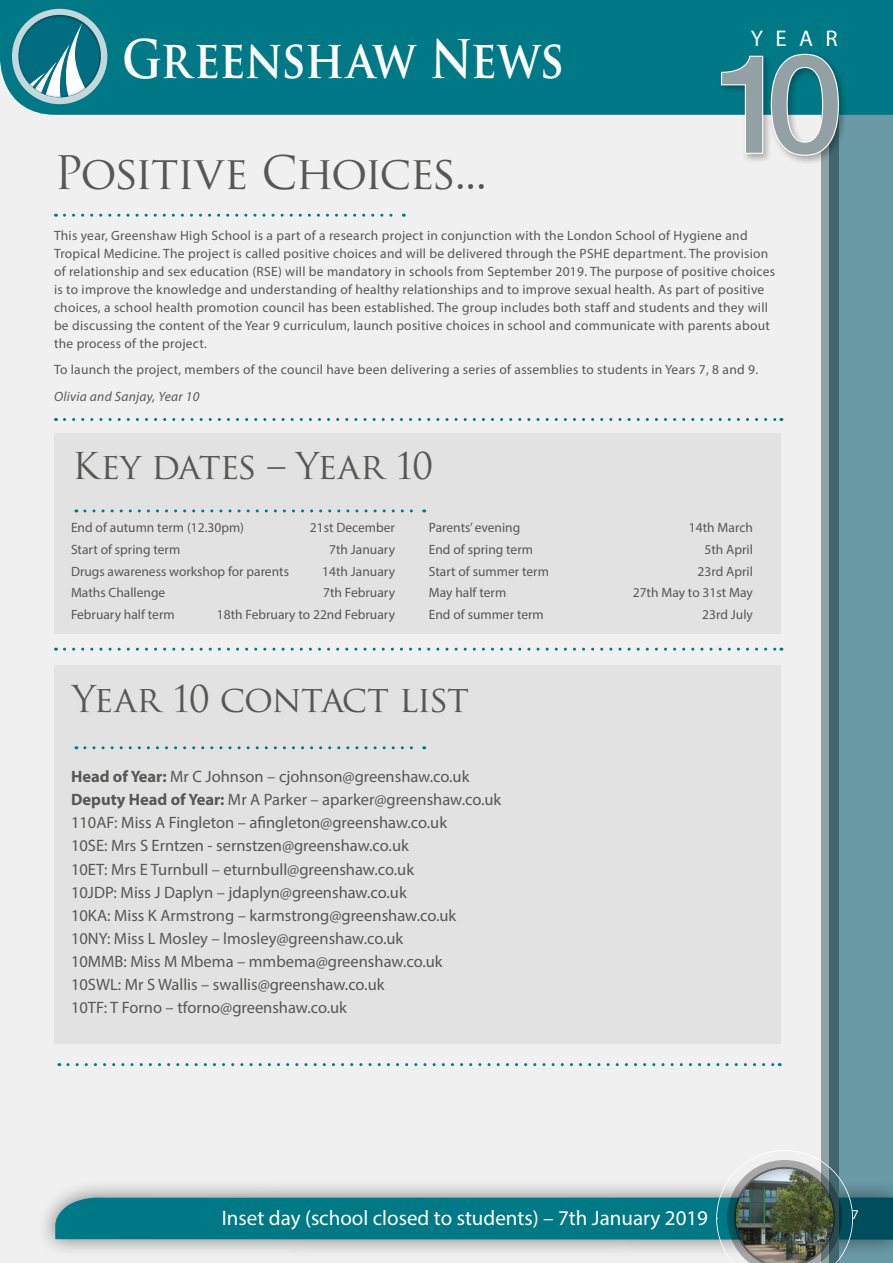
<style>
.page{position:relative;width:893px;height:1263px;background:#f0f0f1}
.page>*{position:absolute;margin:0;border:0;box-sizing:border-box;transform-origin:0 0}
.t1{font:700 51.75px "Trajan Pro";letter-spacing:-.015em;color:#fff;scale:.87 1}
.t2{font:45px "Trajan Pro";letter-spacing:-.04em;color:#575756}
.t3{font:36px "Trajan Pro";letter-spacing:-.04em;color:#575756}
.t4{font:22.8px "Myriad Pro";color:#fff}
.t5{font:21px "Myriad Pro";color:#fff}
.t6{font:16.5px/23.1px "Myriad Pro";color:#575756}
.t7{font:13.5px/18px "Myriad Pro";letter-spacing:.02em;color:#575756}
.t8{font:13.5px "Myriad Pro";color:#575756}
.t9{font:italic 13.5px "Myriad Pro";letter-spacing:.02em;color:#575756}
.t10{font:13.5px "Myriad Pro";color:#fff}
.s1{font-weight:700}
</style>
<div class="page">
<div style="left:37px;top:1178px;width:856px;height:80px;background:#000;opacity:.5"></div>
<div style="left:822px;top:6px;width:17px;height:1257px;background:#93a1a4"></div>
<svg style="left:829px;top:115px;width:64px;height:1035px;background:#5f8d98"></svg>
<div style="left:0;top:0;width:893px;height:115px;background:#007987"></div>
<div style="left:12px;top:9px;width:95px;height:95px;background:#c1d9dd;border-radius:50%"></div>
<div style="left:6px;top:3px;width:108px;height:95px;background:#000;opacity:.75"></div>
<svg style="left:55px;top:1150px;width:838px;height:113px"></svg>
<div style="left:722px;top:1158px;width:123px;height:105px;background:#000;opacity:.4"></div>
<div style="left:718px;top:51px;width:130px;height:114px;background:#000;opacity:.3"></div>
<svg style="left:720px;top:53px;width:119px;height:103px"></svg>
<div style="left:54px;top:665px;width:726px;height:379px;background:#e1e1e1"></div>
<svg style="left:85px;top:746px;width:340px;height:3px"></svg>
<svg style="left:68px;top:1063px;width:712px;height:3px"></svg>
<svg style="left:64px;top:418px;width:718px;height:3px"></svg>
<svg style="left:64px;top:648px;width:718px;height:3px"></svg>
<svg style="left:64px;top:214px;width:340px;height:3px"></svg>
<div style="left:54px;top:433px;width:726px;height:201px;background:#e1e1e1"></div>
<svg style="left:85px;top:509px;width:340px;height:3px"></svg>
<h1 class="t1" style="left:122px;top:27px;width:509px">Greenshaw News</h1>
<h2 class="t2" style="left:54px;top:144px;width:435px">Positive Choices...</h2>
<h3 class="t4" style="left:751px;top:24px;width:88px">YEAR</h3>
<p class="t7" style="left:54px;top:226px;width:723px">This year, Greenshaw High School is a part of a research project in conjunction with the London School of Hygiene and Tropical Medicine. The project is called positive choices and will be delivered through the PSHE department. The provision of relationship and sex education (RSE) will be mandatory in schools from September 2019. The purpose of positive choices is to improve the knowledge and understanding of healthy relationships and to improve sexual health. As part of positive choices, a school health promotion council has been established. The group includes both staff and students and they will be discussing the content of the Year 9 curriculum, launch positive choices in school and communicate with parents about the process of the project.</p>
<p class="t7" style="left:54px;top:360px;width:706px">To launch the project, members of the council have been delivering a series of assemblies to students in Years 7, 8 and 9.</p>
<p class="t9" style="left:54px;top:388px;width:147px">Olivia and Sanjay, Year 10</p>
<h3 class="t3" style="left:72px;top:443px;width:362px">Key dates – Year 10</h3>
<p class="t8" style="left:71px;top:519px;width:175px">End of autumn term (12.30pm)</p>
<p class="t8" style="left:310px;top:519px;width:87px">21st December</p>
<p class="t8" style="left:71px;top:541px;width:111px">Start of spring term</p>
<p class="t8" style="left:329px;top:541px;width:67px">7th January</p>
<p class="t8" style="left:71px;top:563px;width:219px">Drugs awareness workshop for parents</p>
<p class="t8" style="left:322px;top:563px;width:74px">14th January</p>
<p class="t8" style="left:71px;top:584px;width:96px">Maths Challenge</p>
<p class="t8" style="left:323px;top:584px;width:73px">7th February</p>
<p class="t8" style="left:71px;top:606px;width:105px">February half term</p>
<p class="t8" style="left:217px;top:606px;width:180px">18th February to 22nd February</p>
<p class="t8" style="left:429px;top:519px;width:93px">Parents’ evening</p>
<p class="t8" style="left:689px;top:519px;width:65px">14th March</p>
<p class="t8" style="left:429px;top:541px;width:106px">End of spring term</p>
<p class="t8" style="left:704px;top:541px;width:50px">5th April</p>
<p class="t8" style="left:429px;top:563px;width:122px">Start of summer term</p>
<p class="t8" style="left:697px;top:563px;width:57px">23rd April</p>
<p class="t8" style="left:429px;top:584px;width:79px">May half term</p>
<p class="t8" style="left:633px;top:584px;width:122px">27th May to 31st May</p>
<p class="t8" style="left:429px;top:606px;width:117px">End of summer term</p>
<p class="t8" style="left:702px;top:606px;width:52px">23rd July</p>
<h3 class="t3" style="left:72px;top:676px;width:398px">Year 10 contact list</h3>
<p class="t6" style="left:71px;top:765px;width:432px"><span class="s1">Head of Year:</span> Mr C Johnson – cjohnson@greenshaw.co.uk <span class="s1">Deputy Head of Year:</span> Mr A Parker – aparker@greenshaw.co.uk 110AF: Miss A Fingleton – afingleton@greenshaw.co.uk<br>10SE: Mrs S Erntzen - sernstzen@greenshaw.co.uk<br>10ET: Mrs E Turnbull – eturnbull@greenshaw.co.uk<br>10JDP: Miss J Daplyn – jdaplyn@greenshaw.co.uk<br>10KA: Miss K Armstrong – karmstrong@greenshaw.co.uk<br>10NY: Miss L Mosley – lmosley@greenshaw.co.uk<br>10MMB: Miss M Mbema – mmbema@greenshaw.co.uk<br>10SWL: Mr S Wallis – swallis@greenshaw.co.uk<br>10TF: T Forno – tforno@greenshaw.co.uk</p>
<h3 class="t5" style="left:222px;top:1205px;width:488px">Inset day (school closed to students) – 7th January 2019</h3>
<p class="t10" style="left:852px;top:1206px;width:8px">7</p>
</div>
